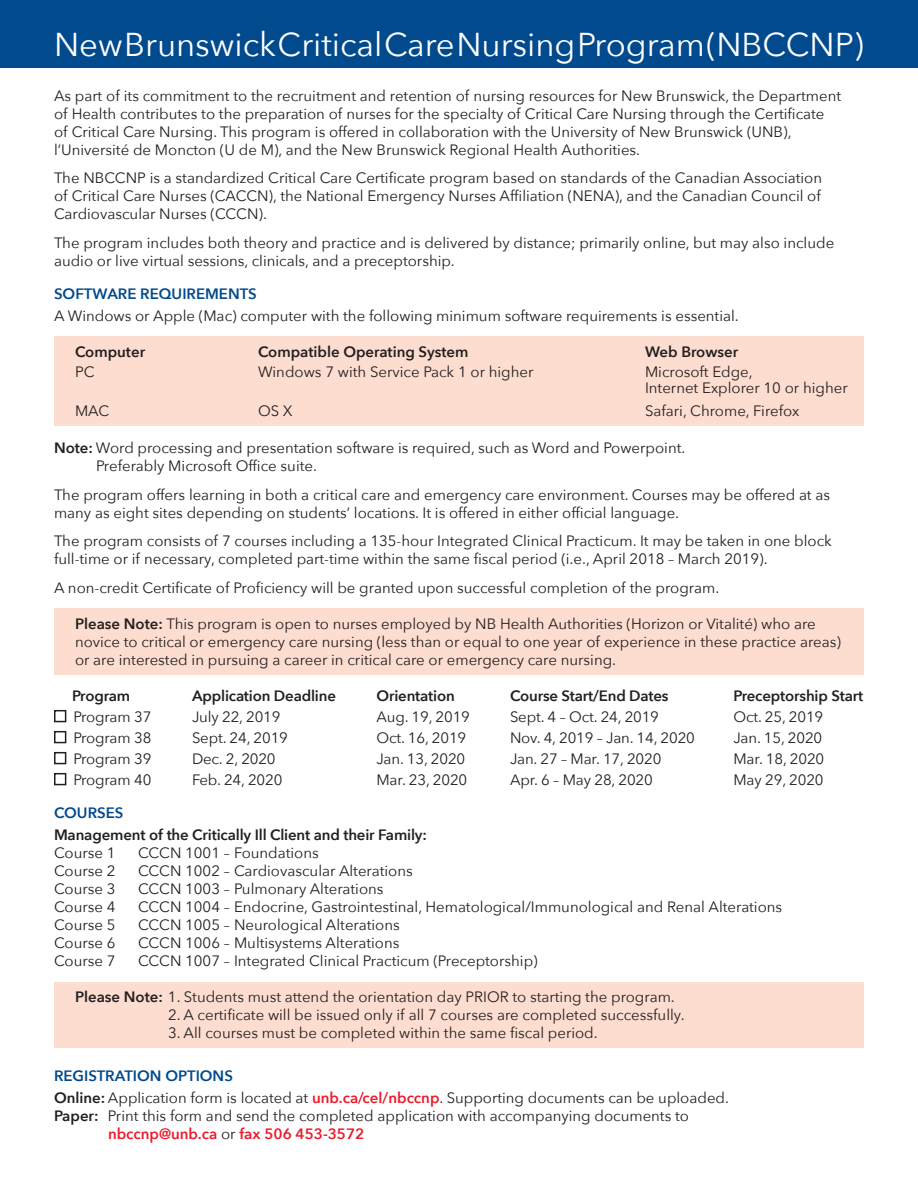
<style>
.page{position:relative;width:918px;height:1188px;background:#fff}
.page>*{position:absolute;margin:0;border:0;box-sizing:border-box;transform-origin:0 0}
.t1{font:33px "Avenir Next";color:#fff}
.t2{font:15px/18px "Avenir Next";color:#231f20}
.t3{font:600 15px "Avenir Next";letter-spacing:-.01em;color:#231f20}
.t4{font:600 15px "Avenir Next";color:#004a8d}
.t5{font:600 15px "Avenir Next";color:#ec1b2b}
.s1{font-weight:600}
.s2{font-weight:600;color:#ec1b2b}
.s3{font-weight:400;color:#231f20}
</style>
<div class="page">
<div style="left:54px;top:608px;width:810px;height:67px;background:#fdddd0"></div>
<div style="left:54px;top:710px;width:12px;height:12px;border:2px solid #231f20"></div>
<div style="left:54px;top:731px;width:12px;height:12px;border:2px solid #231f20"></div>
<div style="left:54px;top:752px;width:12px;height:12px;border:2px solid #231f20"></div>
<div style="left:54px;top:773px;width:12px;height:12px;border:2px solid #231f20"></div>
<div style="left:54px;top:982px;width:810px;height:66px;background:#fdddd0"></div>
<div style="left:0;top:0;width:918px;height:68px;background:#004a8d"></div>
<div style="left:54px;top:337px;width:810px;height:89px;background:#fdddd0"></div>
<p class="t1" style="left:54px;top:16px;width:811px">New Brunswick Critical Care Nursing Program (NBCCNP)</p>
<p class="t2" style="left:54px;top:86px;width:789px">As part of its commitment to the recruitment and retention of nursing resources for New Brunswick, the Department of Health contributes to the preparation of nurses for the specialty of Critical Care Nursing through the Certificate of Critical Care Nursing. This program is offered in collaboration with the University of New Brunswick (UNB), l’Université de Moncton (U de M), and the New Brunswick Regional Health Authorities.</p>
<p class="t2" style="left:54px;top:168px;width:770px;text-align:justify">The NBCCNP is a standardized Critical Care Certificate program based on standards of the Canadian Association of Critical Care Nurses (CACCN), the National Emergency Nurses Affiliation (NENA), and the Canadian Council of Cardiovascular Nurses (CCCN).</p>
<p class="t2" style="left:54px;top:233px;width:782px">The program includes both theory and practice and is delivered by distance; primarily online, but may also include audio or live virtual sessions, clinicals, and a preceptorship.</p>
<p class="t4" style="left:54px;top:280px;width:204px">SOFTWARE REQUIREMENTS</p>
<p class="t2" style="left:54px;top:306px;width:686px">A Windows or Apple (Mac) computer with the following minimum software requirements is essential.</p>
<p class="t3" style="left:75px;top:339px;width:72px">Computer</p>
<p class="t3" style="left:258px;top:339px;width:212px">Compatible Operating System</p>
<p class="t3" style="left:645px;top:339px;width:95px">Web Browser</p>
<p class="t2" style="left:75px;top:362px;width:21px">PC</p>
<p class="t2" style="left:258px;top:362px;width:277px">Windows 7 with Service Pack 1 or higher</p>
<p class="t2" style="left:645px;top:362px;width:109px">Microsoft Edge,</p>
<p class="t2" style="left:645px;top:379px;width:204px">Internet Explorer 10 or higher</p>
<p class="t2" style="left:75px;top:401px;width:36px">MAC</p>
<p class="t2" style="left:258px;top:401px;width:36px">OS X</p>
<p class="t2" style="left:645px;top:401px;width:156px">Safari, Chrome, Firefox</p>
<p class="t2" style="left:54px;top:438px;width:633px"><span class="s1">Note:</span> Word processing and presentation software is required, such as Word and Powerpoint.</p>
<p class="t2" style="left:96px;top:456px;width:222px">Preferably Microsoft Office suite.</p>
<p class="t2" style="left:54px;top:485px;width:778px">The program offers learning in both a critical care and emergency care environment. Courses may be offered at as many as eight sites depending on students’ locations. It is offered in either official language.</p>
<p class="t2" style="left:54px;top:531px;width:779px">The program consists of 7 courses including a 135-hour Integrated Clinical Practicum. It may be taken in one block full-time or if necessary, completed part-time within the same fiscal period (i.e., April 2018 – March 2019).</p>
<p class="t2" style="left:54px;top:578px;width:667px">A non-credit Certificate of Proficiency will be granted upon successful completion of the program.</p>
<p class="t2" style="left:75px;top:614px;width:767px"><span class="s1">Please Note:</span> This program is open to nurses employed by NB Health Authorities (Horizon or Vitalité) who are novice to critical or emergency care nursing (less than or equal to one year of experience in these practice areas) or are interested in pursuing a career in critical care or emergency care nursing.</p>
<p class="t3" style="left:72px;top:683px;width:60px">Program</p>
<p class="t3" style="left:192px;top:683px;width:146px">Application Deadline</p>
<p class="t3" style="left:376px;top:683px;width:80px">Orientation</p>
<p class="t3" style="left:510px;top:683px;width:160px">Course Start/End Dates</p>
<p class="t3" style="left:734px;top:683px;width:131px">Preceptorship Start</p>
<p class="t2" style="left:73px;top:707px;width:80px">Program 37</p>
<p class="t2" style="left:192px;top:707px;width:90px">July 22, 2019</p>
<p class="t2" style="left:376px;top:707px;width:95px">Aug. 19, 2019</p>
<p class="t2" style="left:510px;top:707px;width:151px">Sept. 4 – Oct. 24, 2019</p>
<p class="t2" style="left:734px;top:707px;width:91px">Oct. 25, 2019</p>
<p class="t2" style="left:73px;top:728px;width:80px">Program 38</p>
<p class="t2" style="left:192px;top:728px;width:97px">Sept. 24, 2019</p>
<p class="t2" style="left:376px;top:728px;width:91px">Oct. 16, 2019</p>
<p class="t2" style="left:510px;top:728px;width:187px">Nov. 4, 2019 – Jan. 14, 2020</p>
<p class="t2" style="left:734px;top:728px;width:90px">Jan. 15, 2020</p>
<p class="t2" style="left:73px;top:749px;width:80px">Program 39</p>
<p class="t2" style="left:192px;top:749px;width:85px">Dec. 2, 2020</p>
<p class="t2" style="left:376px;top:749px;width:90px">Jan. 13, 2020</p>
<p class="t2" style="left:510px;top:749px;width:153px">Jan. 27 – Mar. 17, 2020</p>
<p class="t2" style="left:734px;top:749px;width:92px">Mar. 18, 2020</p>
<p class="t2" style="left:73px;top:770px;width:80px">Program 40</p>
<p class="t2" style="left:192px;top:770px;width:92px">Feb. 24, 2020</p>
<p class="t2" style="left:376px;top:770px;width:92px">Mar. 23, 2020</p>
<p class="t2" style="left:510px;top:770px;width:144px">Apr. 6 – May 28, 2020</p>
<p class="t2" style="left:734px;top:770px;width:92px">May 29, 2020</p>
<p class="t4" style="left:54px;top:800px;width:71px">COURSES</p>
<p class="t3" style="left:54px;top:822px;width:375px">Management of the Critically Ill Client and their Family:</p>
<p class="t2" style="left:54px;top:844px;width:63px">Course 1</p>
<p class="t2" style="left:138px;top:844px;width:182px">CCCN 1001 – Foundations</p>
<p class="t2" style="left:54px;top:862px;width:63px">Course 2</p>
<p class="t2" style="left:138px;top:862px;width:276px">CCCN 1002 – Cardiovascular Alterations</p>
<p class="t2" style="left:54px;top:880px;width:63px">Course 3</p>
<p class="t2" style="left:138px;top:880px;width:247px">CCCN 1003 – Pulmonary Alterations</p>
<p class="t2" style="left:54px;top:898px;width:63px">Course 4</p>
<p class="t2" style="left:138px;top:898px;width:646px">CCCN 1004 – Endocrine, Gastrointestinal, Hematological/Immunological and Renal Alterations</p>
<p class="t2" style="left:54px;top:916px;width:63px">Course 5</p>
<p class="t2" style="left:138px;top:916px;width:263px">CCCN 1005 – Neurological Alterations</p>
<p class="t2" style="left:54px;top:934px;width:63px">Course 6</p>
<p class="t2" style="left:138px;top:934px;width:263px">CCCN 1006 – Multisystems Alterations</p>
<p class="t2" style="left:54px;top:952px;width:63px">Course 7</p>
<p class="t2" style="left:138px;top:952px;width:401px">CCCN 1007 – Integrated Clinical Practicum (Preceptorship)</p>
<p class="t2" style="left:75px;top:987px;width:601px"><span class="s1">Please Note:</span> 1. Students must attend the orientation day PRIOR to starting the program.</p>
<p class="t2" style="left:168px;top:1005px;width:518px">2. A certificate will be issued only if all 7 courses are completed successfully.</p>
<p class="t2" style="left:168px;top:1023px;width:431px">3. All courses must be completed within the same fiscal period.</p>
<p class="t4" style="left:54px;top:1063px;width:180px">REGISTRATION OPTIONS</p>
<p class="t2" style="left:54px;top:1088px;width:677px"><span class="s1">Online:</span> Application form is located at <span class="s2">unb.ca/cel/nbccnp</span>. Supporting documents can be uploaded.</p>
<p class="t2" style="left:54px;top:1106px;width:637px"><span class="s1">Paper:</span> Print this form and send the completed application with accompanying documents to</p>
<p class="t5" style="left:108px;top:1121px;width:258px">nbccnp@unb.ca <span class="s3">or</span> fax 506 453-3572</p>
</div>
